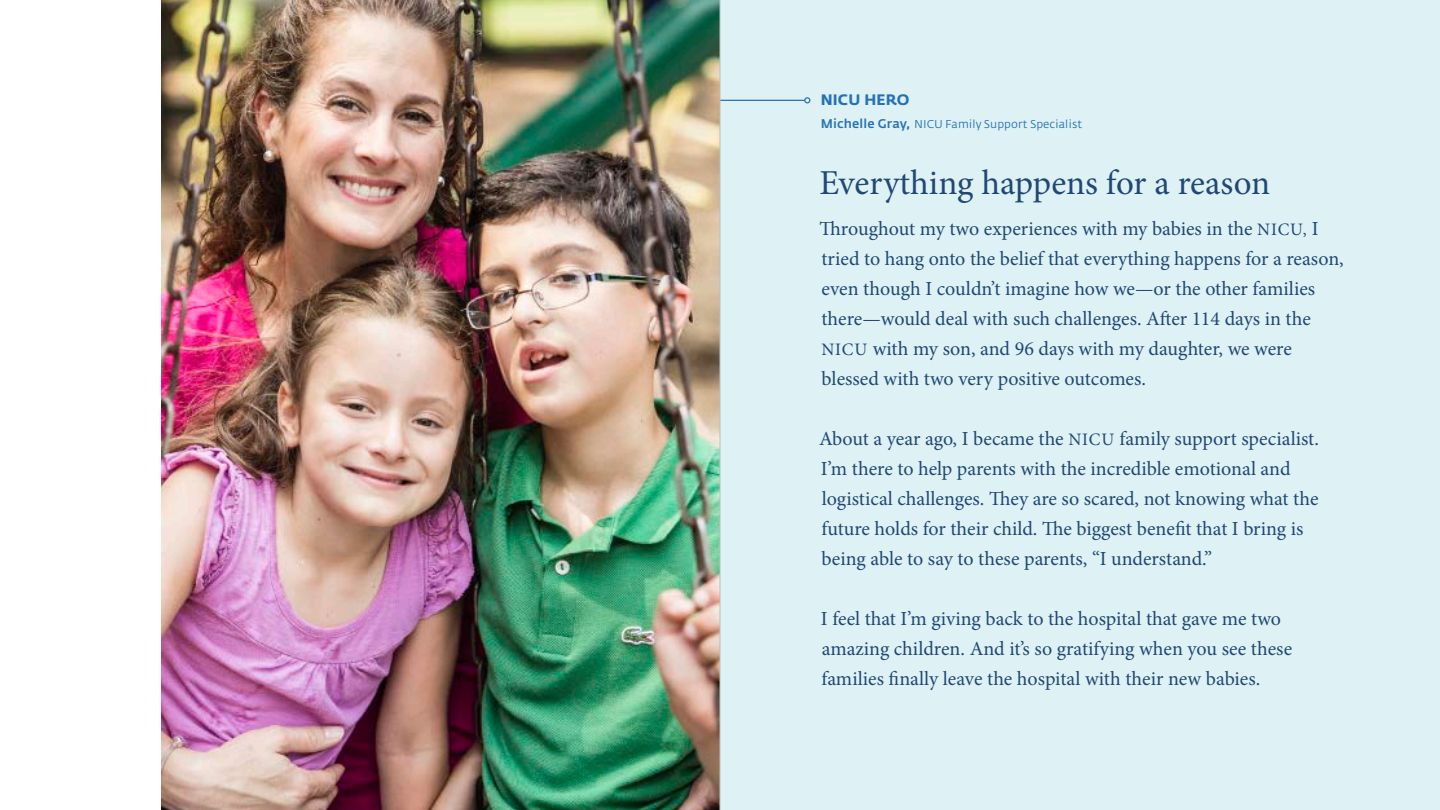
<style>
.page{position:relative;width:1440px;height:810px;background:#fff}
.page>*{position:absolute;margin:0;border:0;box-sizing:border-box;transform-origin:0 0}
.Head_1{font:35px "Minion Pro";letter-spacing:-.005em;color:#214774}
.Hero_text{font:20px/30px "Minion Pro";color:#214774}
.Hero_name{font:15px "Fedra Sans Bold TF";letter-spacing:.01em;color:#2571b7}
.Hero_name-2{font:11.25px "Fedra Sans";color:#2571b7}
.s1{font-weight:500;font-size:12.5px}
.s2{font-size:17.5px}
</style>
<div class="page">
<div style="left:720px;top:0;width:720px;height:810px;background:#def2f5"></div>
<img style="left:162px;top:0;width:558px;height:810px">
<hr style="left:720px;top:100px;width:85px;height:1px;background:#2571b7">
<svg style="left:804px;top:97px;width:6px;height:6px"></svg>
<hr style="left:720px;top:0;width:1px;height:810px;background:#bcbdc0">
<p class="Hero_name" style="left:821px;top:91px;width:90px">NICU HERO</p>
<p class="Hero_name-2" style="left:821px;top:118px;width:263px"><span class="s1">Michelle Gray,</span> NICU Family Support Specialist</p>
<p class="Head_1" style="left:819px;top:159px;width:452px">Everything happens for a reason</p>
<p class="Hero_text" style="left:819px;top:214px;width:526px">Throughout my two experiences with my babies in the <span class="s2">NICU,</span> I tried to hang onto the belief that everything happens for a reason, even though I couldn’t imagine how we—or the other families there—would deal with such challenges. After 114 days in the <span class="s2">NICU</span> with my son, and 96 days with my daughter, we were blessed with two very positive outcomes.</p>
<p class="Hero_text" style="left:819px;top:424px;width:501px">About a year ago, I became the <span class="s2">NICU</span> family support specialist.<br>I’m there to help parents with the incredible emotional and logistical challenges. They are so scared, not knowing what the future holds for their child. The biggest benefit that I bring is being able to say to these parents, “I understand.”</p>
<p class="Hero_text" style="left:821px;top:604px;width:473px">I feel that I’m giving back to the hospital that gave me two amazing children. And it’s so gratifying when you see these families finally leave the hospital with their new babies.</p>
</div>
